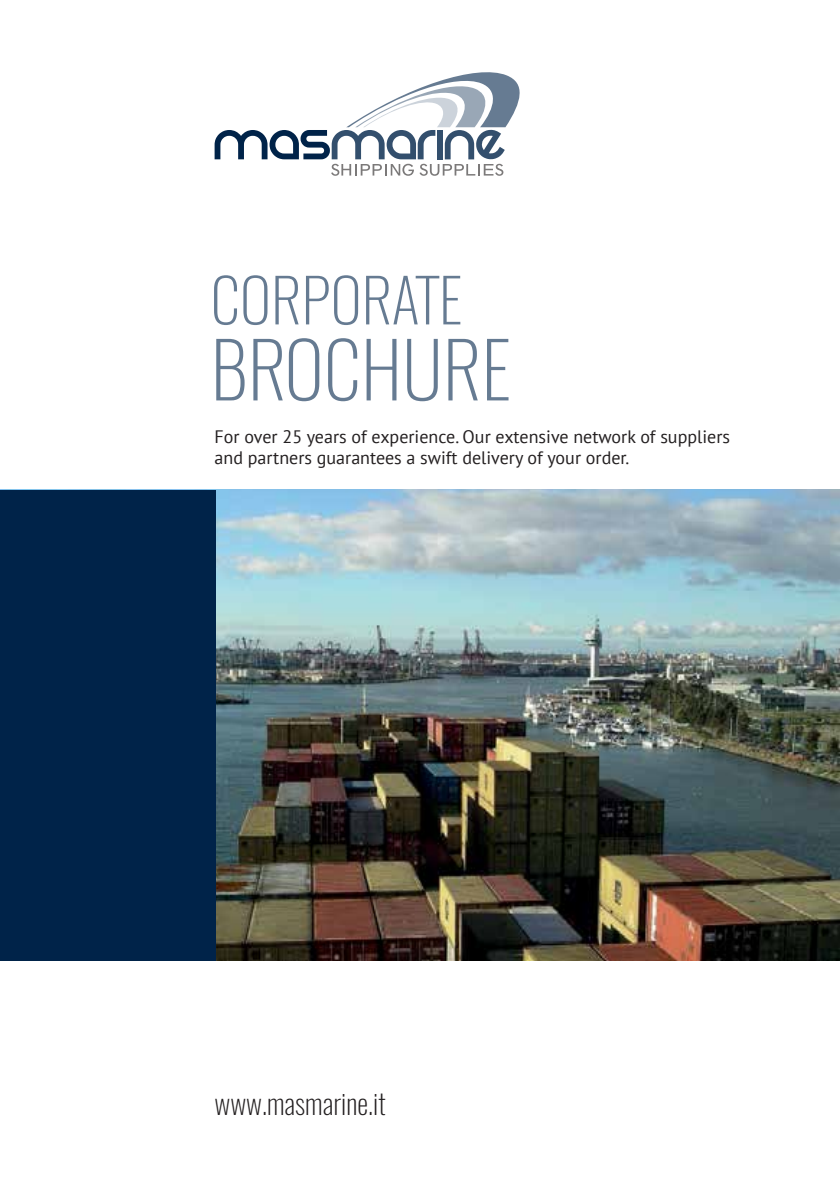
<style>
.page{position:relative;width:840px;height:1191px;background:#fff}
.page>*{position:absolute;margin:0;border:0;box-sizing:border-box;transform-origin:0 0}
.t1{font:200 76px "Oswald";color:#667b92}
.t2{font:200 60px "Oswald";color:#667b92}
.t3{font:200 28px "Oswald";color:#231f20}
.t4{font:18px/21.6px "PT Sans";color:#231f20}
</style>
<div class="page">
<img style="left:215px;top:490px;width:624px;height:470px">
<div style="left:0;top:490px;width:215px;height:470px;background:#002349"></div>
<svg style="left:214px;top:72px;width:306px;height:104px"></svg>
<h2 class="t2" style="left:210px;top:260px;width:253px">CORPORATE</h2>
<h1 class="t1" style="left:210px;top:319px;width:302px">BROCHURE</h1>
<p class="t4" style="left:214px;top:425px;width:516px">For over 25 years of experience. Our extensive network of suppliers and partners guarantees a swift delivery of your order.</p>
<h3 class="t3" style="left:214px;top:1085px;width:173px">www.masmarine.it</h3>
</div>
